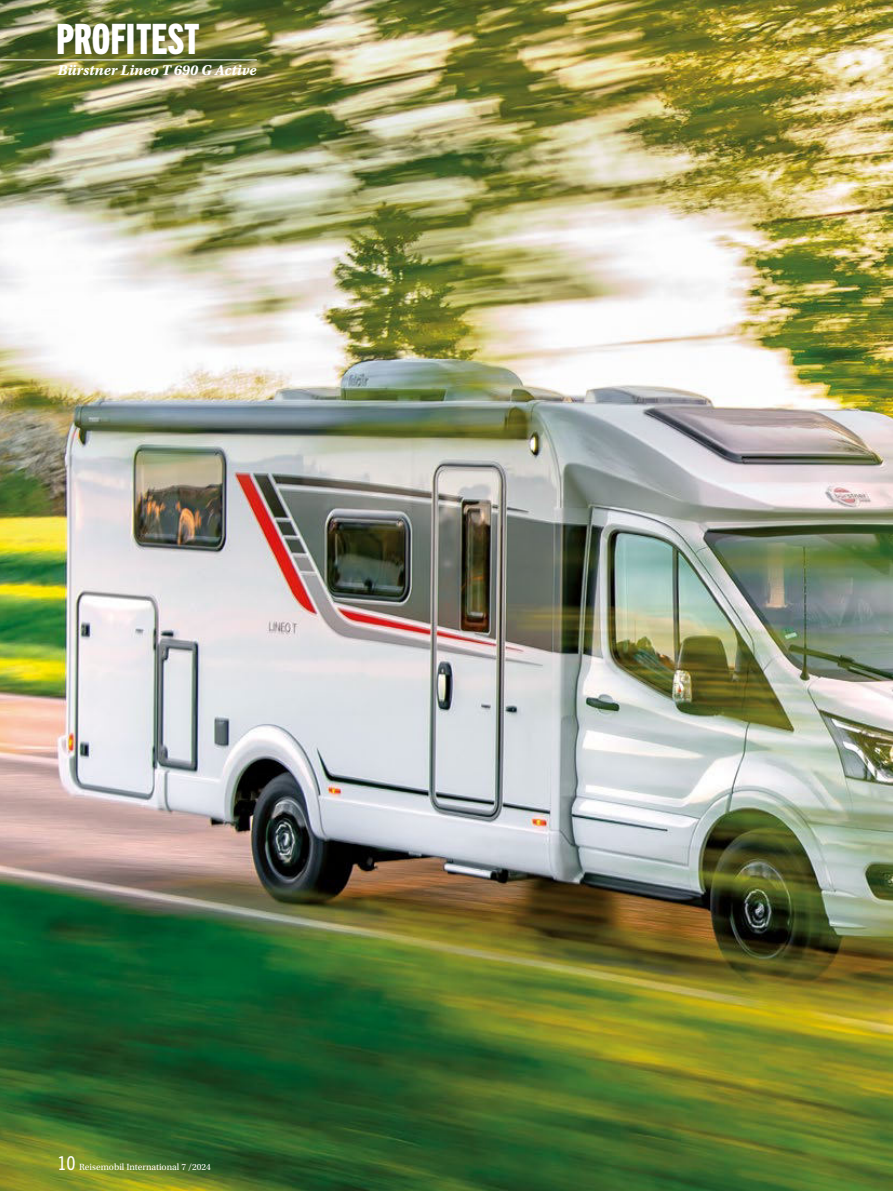
<style>
.page{position:relative;width:893px;height:1191px;background:#fff}
.page>*{position:absolute;margin:0;border:0;box-sizing:border-box;transform-origin:0 0}
.t1{font:42px "Trade Gothic Next LT Pro Hv Cm";letter-spacing:-.005em;color:#fff}
.t2{font:15px "Utopia Std Bold Capt It";color:#fff}
.t3{font:9.45px "Utopia Std";color:#fff}
.s1{font-family:"Trade Gothic Next LT Pro";font-stretch:condensed;font-size:19.2px}
</style>
<div class="page">
<img style="left:0;top:0;width:893px;height:1191px">
<hr style="left:0;top:60px;width:257px;height:1px;background:#fff">
<h1 class="t1" style="left:56px;top:15px;width:145px">PROFITEST</h1>
<h2 class="t2" style="left:57px;top:61px;width:201px">Bürstner Lineo T 690 G Active</h2>
<p class="t3" style="left:57px;top:1161px;width:155px"><span class="s1">10</span> Reisemobil International 7 /2024</p>
</div>
